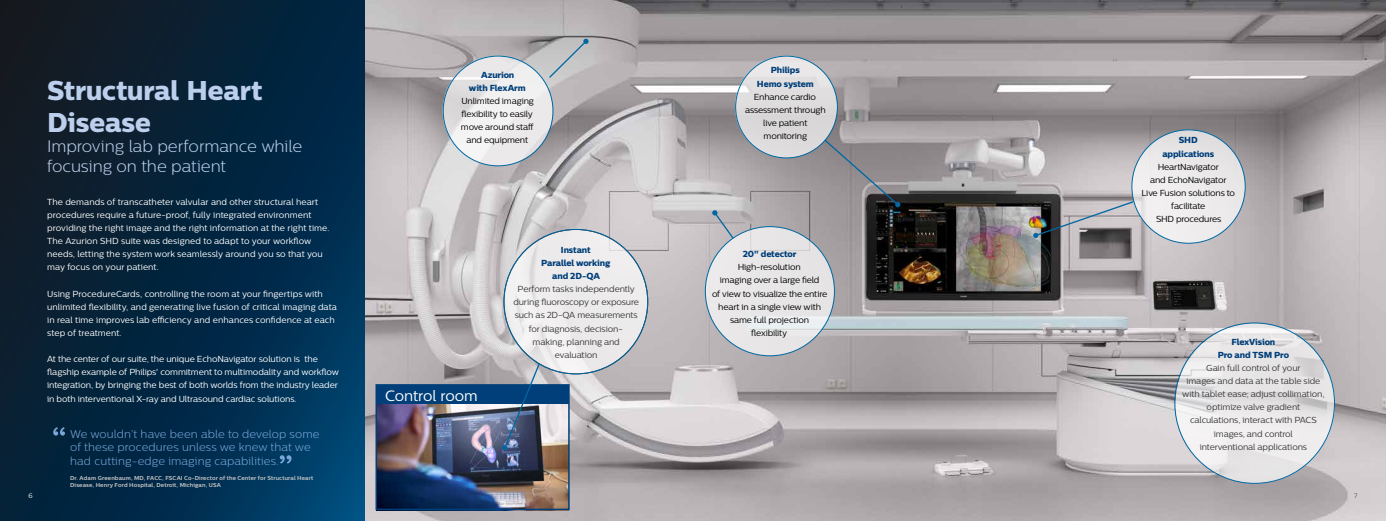
<style>
.page{position:relative;width:1386px;height:521px;background:#fff}
.page>*{position:absolute;margin:0;border:0;box-sizing:border-box;transform-origin:0 0}
.t1{font:27.12px/32.6px "Centrale Sans X Bold";letter-spacing:-.005em;color:#bccfec}
.t2{font:300 16.62px/19.9px "Centrale Sans";letter-spacing:-.01em;color:#bccfec}
.t3{font:14.96px "Centrale Sans";letter-spacing:-.01em;color:#fff}
.t4{font:300 11.38px/13.5px "Centrale Sans";letter-spacing:.01em;color:#7aa7da}
.t5{font:8.75px/13.1px "Centrale Sans";color:#fff}
.t6{font:8.75px/13.1px "Centrale Sans";letter-spacing:-.02em;color:#000;text-align:center}
.t7{font:8.75px/13.1px "Centrale Sans";letter-spacing:-.015em;color:#3c3c3b;text-align:center}
.t8{font:8.75px/13.1px "Centrale Sans X Bold";letter-spacing:-.015em;color:#003f79;text-align:center}
.t9{font:6.56px "Centrale Sans";color:#fff}
.t10{font:6.56px "Centrale Sans";color:#646363}
.t11{font:700 5.69px/7px "Centrale Sans";letter-spacing:.02em;color:#c6c6c6}
</style>
<div class="page">
<img style="left:365px;top:0;width:1021px;height:521px">
<img style="left:378px;top:403px;width:190px;height:105px">
<div style="left:376px;top:385px;width:193px;height:18px;background:#003f79"></div>
<div style="left:376px;top:384px;width:194px;height:126px;border:1px solid #003f79"></div>
<div style="left:504px;top:229px;width:144px;height:145px;background:#eeecec;border-radius:50%"></div>
<svg style="left:1176px;top:323px;width:159px;height:160px;fill:#e8e6e7"></svg>
<div style="left:705px;top:227px;width:130px;height:129px;background:#e8e7e7;border-radius:50%"></div>
<div style="left:735px;top:56px;width:102px;height:102px;background:#dedcdd;border-radius:50%"></div>
<svg style="left:443px;top:56px;width:110px;height:110px;fill:#ebe9ea"></svg>
<div style="left:1132px;top:130px;width:113px;height:113px;background:linear-gradient(to right,#ececed,#e5e4e5);border-radius:50%"></div>
<svg style="left:502px;top:362px;width:39px;height:88px"></svg>
<svg style="left:712px;top:210px;width:23px;height:30px"></svg>
<svg style="left:1033px;top:200px;width:102px;height:38px;background:#8c8b8d"></svg>
<svg style="left:823px;top:138px;width:78px;height:70px;background:#878588"></svg>
<svg style="left:548px;top:38px;width:41px;height:41px;background:#b7bcbf"></svg>
<svg style="left:0;top:0;width:365px;height:521px;background:#042640"></svg>
<svg style="left:53px;top:427px;width:12px;height:8px"></svg>
<svg style="left:280px;top:455px;width:12px;height:9px"></svg>
<h1 class="t1" style="left:47px;top:73px;width:217px">Structural Heart<br>Disease</h1>
<h2 class="t2" style="left:47px;top:136px;width:257px">Improving lab performance while focusing on the patient</h2>
<p class="t5" style="left:47px;top:195px;width:284px">The demands of transcatheter valvular and other structural heart procedures require a future-proof, fully integrated environment providing the right image and the right information at the right time.<br>The Azurion SHD suite was designed to adapt to your workflow needs, letting the system work seamlessly around you so that you may focus on your patient.</p>
<p class="t5" style="left:47px;top:287px;width:291px">Using ProcedureCards, controlling the room at your fingertips with unlimited flexibility, and generating live fusion of critical imaging data in real time improves lab efficiency and enhances confidence at each step of treatment.</p>
<p class="t5" style="left:47px;top:352px;width:293px">At the center of our suite, the unique EchoNavigator solution is the flagship example of Philips' commitment to multimodality and workflow integration, by bringing the best of both worlds from the industry leader in both interventional X-ray and Ultrasound cardiac solutions.</p>
<h3 class="t4" style="left:70px;top:427px;width:251px">We wouldn’t have been able to develop some of these procedures unless we knew that we had cutting-edge imaging capabilities.</h3>
<p class="t11" style="left:70px;top:475px;width:245px">Dr. Adam Greenbaum, MD, FACC, FSCAI Co-Director of the Center for Structural Heart<br>Disease, Henry Ford Hospital, Detroit, Michigan, USA</p>
<p class="t8" style="left:469px;top:68px;width:58px">Azurion<br>with FlexArm</p>
<p class="t6" style="left:461px;top:94px;width:74px">Unlimited imaging flexibility to easily move around staff and equipment</p>
<h3 class="t3" style="left:385px;top:387px;width:94px">Control room</h3>
<p class="t8" style="left:541px;top:243px;width:70px">Instant<br>Parallel working and 2D-QA</p>
<p class="t7" style="left:513px;top:282px;width:127px">Perform tasks independently during fluoroscopy or exposure such as 2D-QA measurements for diagnosis, decision&shy;making, planning and evaluation</p>
<p class="t8" style="left:757px;top:64px;width:58px">Philips<br>Hemo system</p>
<p class="t6" style="left:745px;top:90px;width:82px">Enhance cardio assessment through live patient monitoring</p>
<p class="t8" style="left:743px;top:247px;width:55px">20" detector</p>
<p class="t6" style="left:712px;top:260px;width:117px">High-resolution<br>imaging over a large field<br>of view to visualize the entire heart in a single view with same full projection flexibility</p>
<p class="t8" style="left:1162px;top:134px;width:53px">SHD applications</p>
<p class="t6" style="left:1142px;top:160px;width:95px">HeartNavigator<br>and EchoNavigator<br>Live Fusion solutions to facilitate<br>SHD procedures</p>
<p class="t8" style="left:1218px;top:335px;width:73px">FlexVision<br>Pro and TSM Pro</p>
<p class="t7" style="left:1182px;top:361px;width:144px">Gain full control of your<br>images and data at the table side with tablet ease; adjust collimation, optimize valve gradient calculations, interact with PACS images, and control<br>interventional applications</p>
<p class="t9" style="left:29px;top:492px;width:6px">6</p>
<p class="t10" style="left:1354px;top:492px;width:5px">7</p>
</div>
